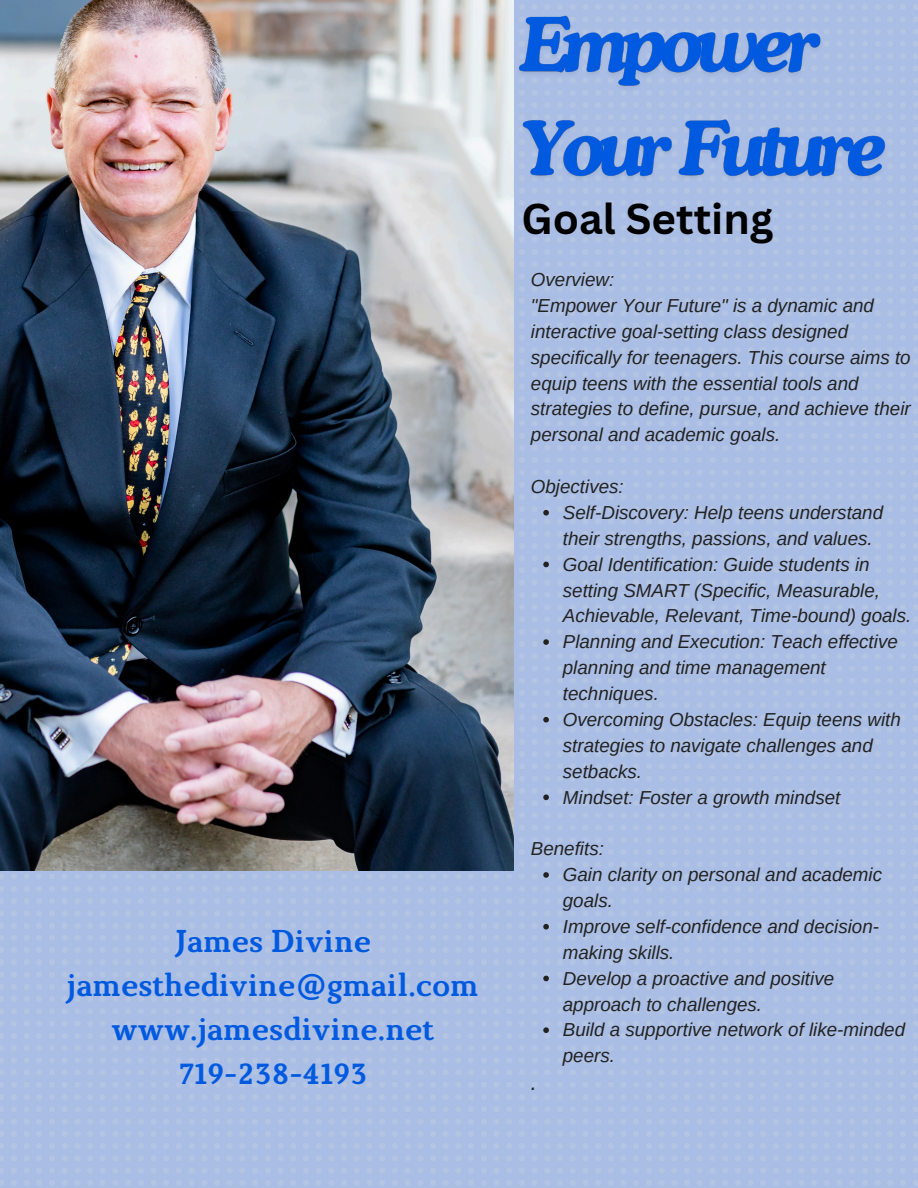
<style>
.page{position:relative;width:918px;height:1188px;background:#fff}
.page>*{position:absolute;margin:0;border:0;box-sizing:border-box;transform-origin:0 0}
.t1{font:700 42px "Canva Sans";color:#000}
.t2{font:700 31.5px/43.8px "Marta";color:#005ae0;text-align:center}
.t3{font:italic 21.75px "Arimo";color:#222}
.t4{font:italic 18.75px/25.8px "Arimo";color:#222}
</style>
<div class="page">
<img style="left:0;top:0;width:918px;height:1188px">
<img style="left:0;top:0;width:513px;height:871px">
<svg style="left:543px;top:510px;width:6px;height:6px"></svg>
<svg style="left:543px;top:562px;width:6px;height:5px"></svg>
<svg style="left:543px;top:639px;width:6px;height:6px"></svg>
<svg style="left:543px;top:717px;width:6px;height:6px"></svg>
<svg style="left:543px;top:795px;width:6px;height:5px"></svg>
<svg style="left:543px;top:872px;width:6px;height:6px"></svg>
<svg style="left:543px;top:924px;width:6px;height:6px"></svg>
<svg style="left:543px;top:976px;width:6px;height:5px"></svg>
<svg style="left:543px;top:1027px;width:6px;height:6px"></svg>
<img style="left:513px;top:0;width:379px;height:193px">
<p class="t2" style="left:67px;top:922px;width:413px">James Divine jamesthedivine@gmail.com www.jamesdivine.net<br>719-238-4193</p>
<h4 class="t1" style="left:521px;top:189px;width:253px">Goal Setting</h4>
<h3 class="t4" style="left:531px;top:267px;width:85px">Overview:</h3>
<h2 class="t4" style="left:531px;top:292px;width:381px">"Empower Your Future" is a dynamic and interactive goal-setting class designed specifically for teenagers. This course aims to equip teens with the essential tools and strategies to define, pursue, and achieve their personal and academic goals.</h2>
<p class="t4" style="left:531px;top:474px;width:94px">Objectives:</p>
<p class="t4" style="left:563px;top:499px;width:322px">Self-Discovery: Help teens understand their strengths, passions, and values.</p>
<p class="t4" style="left:563px;top:551px;width:350px">Goal Identification: Guide students in setting SMART (Specific, Measurable,<br>Achievable, Relevant, Time-bound) goals.</p>
<p class="t4" style="left:563px;top:629px;width:337px">Planning and Execution: Teach effective planning and time management techniques.</p>
<p class="t4" style="left:563px;top:706px;width:340px">Overcoming Obstacles: Equip teens with strategies to navigate challenges and setbacks.</p>
<p class="t4" style="left:563px;top:784px;width:279px">Mindset: Foster a growth mindset</p>
<p class="t4" style="left:531px;top:836px;width:75px">Benefits:</p>
<p class="t4" style="left:563px;top:862px;width:321px">Gain clarity on personal and academic goals.</p>
<p class="t4" style="left:563px;top:913px;width:318px">Improve self-confidence and decision&shy;making skills.</p>
<p class="t4" style="left:563px;top:965px;width:273px">Develop a proactive and positive approach to challenges.</p>
<p class="t4" style="left:563px;top:1017px;width:344px">Build a supportive network of like-minded peers.</p>
<p class="t3" style="left:531px;top:1071px;width:8px">.</p>
</div>
